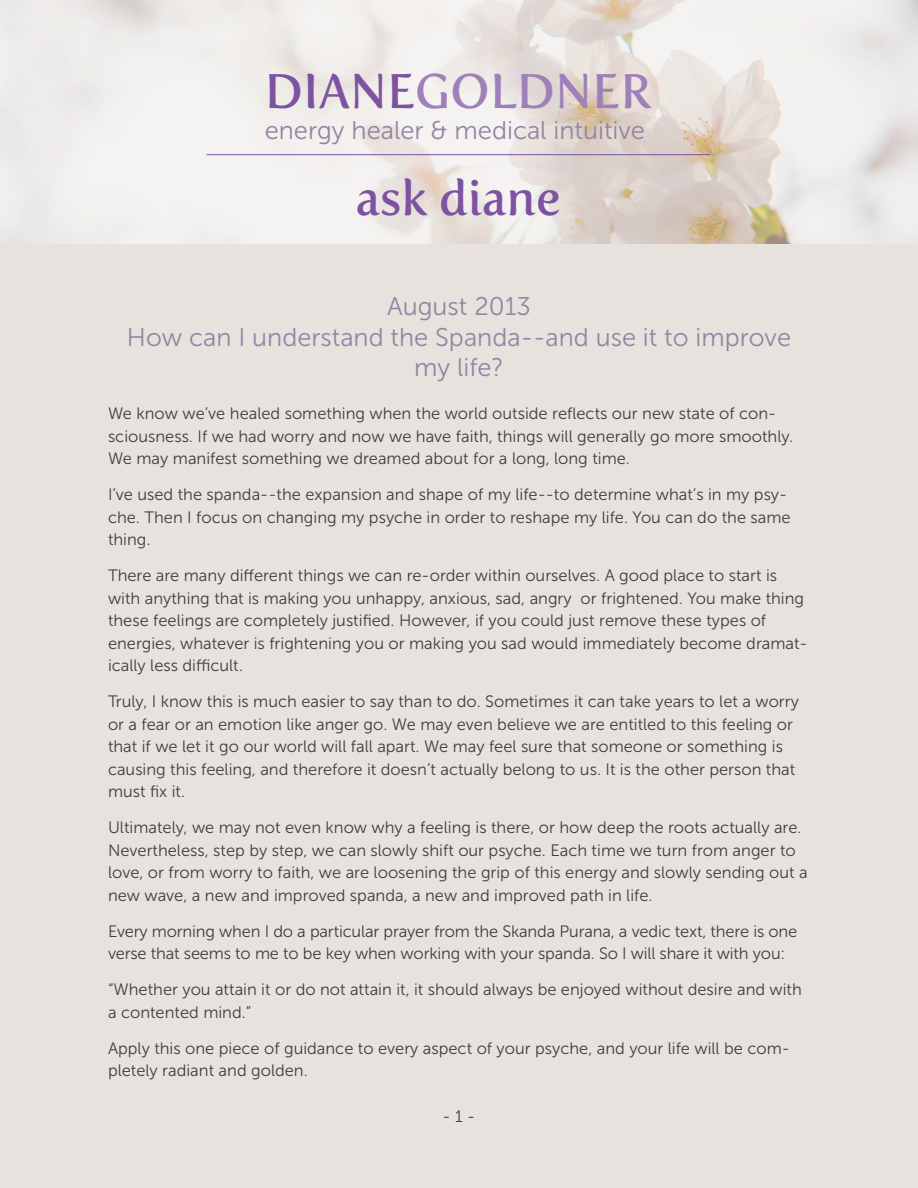
<style>
.page{position:relative;width:918px;height:1188px;background:#e8e2de}
.page>*{position:absolute;margin:0;border:0;box-sizing:border-box;transform-origin:0 0}
.t1{font:48.45px "Fertigo Pro";color:#a080ba}
.t2{font:48.45px "Fertigo Pro";color:#7d52a1}
.t3{font:25.5px/30.6px "Museo Sans 300";color:#9384a2;text-align:center}
.t4{font:16.5px/22.5px "Museo Sans 300";color:#3e3e3e}
.s1{color:#7d52a1}
</style>
<div class="page">
<img style="left:0;top:0;width:918px;height:243px">
<hr style="left:206px;top:154px;width:504px;height:1px;background:#7d52a1">
<h1 class="t1" style="left:265px;top:63px;width:389px"><span class="s1">DIANE</span>GOLDNER</h1>
<h2 class="t3" style="left:265px;top:115px;width:382px">energy healer &amp; medical intuitive</h2>
<h1 class="t2" style="left:356px;top:170px;width:207px">ask diane</h1>
<h2 class="t3" style="left:127px;top:291px;width:666px">August 2013<br>How can I understand the Spanda--and use it to improve my life?</h2>
<p class="t4" style="left:108px;top:402px;width:687px">We know we’ve healed something when the world outside reflects our new state of con&shy;sciousness. If we had worry and now we have faith, things will generally go more smoothly.<br>We may manifest something we dreamed about for a long, long time.</p>
<p class="t4" style="left:108px;top:483px;width:684px">I’ve used the spanda--the expansion and shape of my life--to determine what’s in my psy&shy;che. Then I focus on changing my psyche in order to reshape my life. You can do the same thing.</p>
<p class="t4" style="left:108px;top:564px;width:701px">There are many different things we can re-order within ourselves. A good place to start is with anything that is making you unhappy, anxious, sad, angry or frightened. You make thing these feelings are completely justified. However, if you could just remove these types of energies, whatever is frightening you or making you sad would immediately become dramat&shy;ically less difficult.</p>
<p class="t4" style="left:108px;top:690px;width:692px">Truly, I know this is much easier to say than to do. Sometimes it can take years to let a worry or a fear or an emotion like anger go. We may even believe we are entitled to this feeling or that if we let it go our world will fall apart. We may feel sure that someone or something is causing this feeling, and therefore it doesn’t actually belong to us. It is the other person that must fix it.</p>
<p class="t4" style="left:108px;top:816px;width:701px">Ultimately, we may not even know why a feeling is there, or how deep the roots actually are.<br>Nevertheless, step by step, we can slowly shift our psyche. Each time we turn from anger to love, or from worry to faith, we are loosening the grip of this energy and slowly sending out a new wave, a new and improved spanda, a new and improved path in life.</p>
<p class="t4" style="left:108px;top:920px;width:691px">Every morning when I do a particular prayer from the Skanda Purana, a vedic text, there is one verse that seems to me to be key when working with your spanda. So I will share it with you:</p>
<p class="t4" style="left:108px;top:978px;width:695px">“Whether you attain it or do not attain it, it should always be enjoyed without desire and with a contented mind.”</p>
<p class="t4" style="left:108px;top:1037px;width:684px">Apply this one piece of guidance to every aspect of your psyche, and your life will be com&shy;pletely radiant and golden.</p>
<p class="t4" style="left:443px;top:1106px;width:34px">- 1 -</p>
</div>
